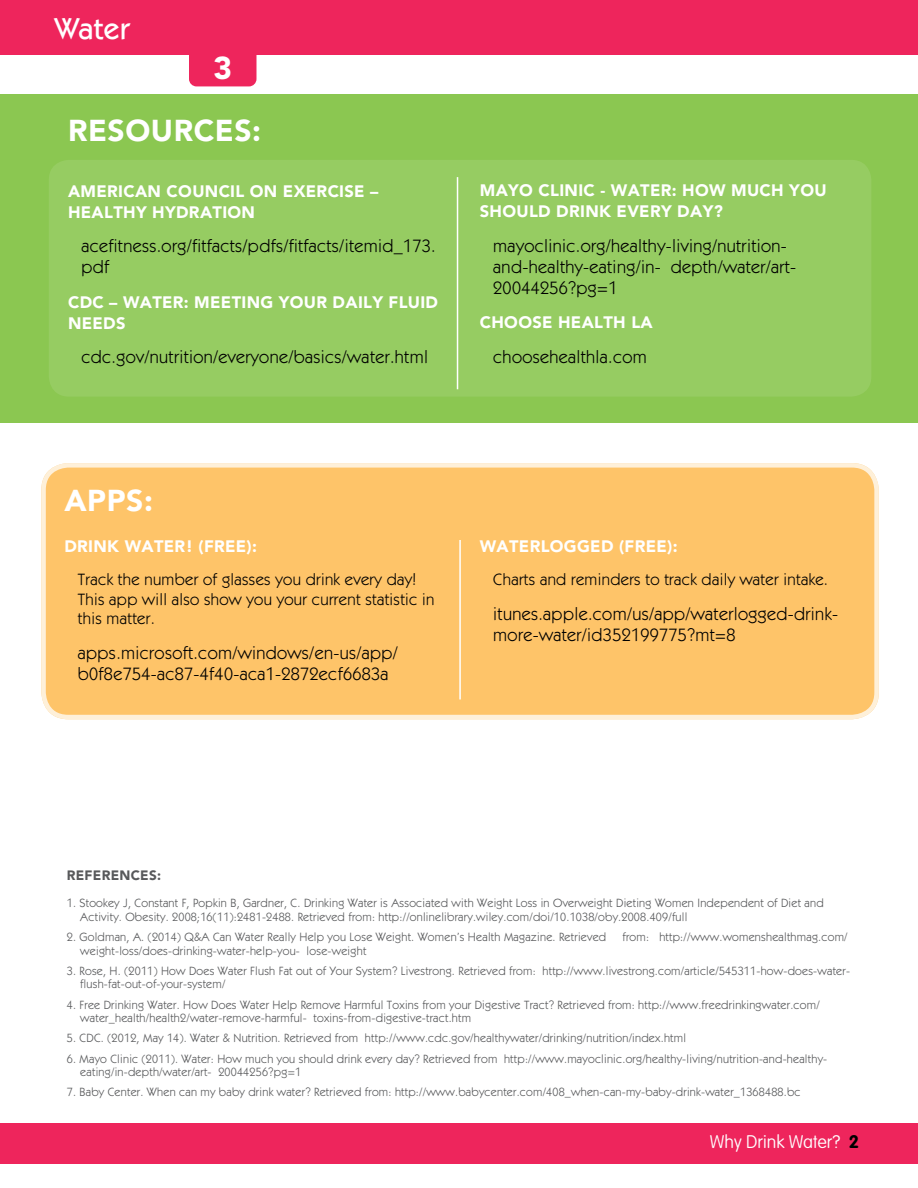
<style>
.page{position:relative;width:918px;height:1188px;background:#fff}
.page>*{position:absolute;margin:0;border:0;box-sizing:border-box;transform-origin:0 0}
.t1{font:900 31.5px "Avenir LT Std";color:#fff}
.t2{font:900 30px "Avenir LT Std";letter-spacing:.02em;color:#fff}
.t3{font:500 30px "ITC Kabel Std";color:#fff}
.t4{font:18px/21px "ITC Kabel Std";letter-spacing:.02em;color:#000}
.t5{font:100 18px "VAG Rounded Std";color:#fff}
.t6{font:900 16.5px/21px "Avenir LT Std";letter-spacing:.02em;color:#fff}
.t7{font:16.5px/19.5px "ITC Kabel Std";letter-spacing:.02em;color:#000}
.t8{font:900 13.5px "Avenir LT Std";letter-spacing:.02em;color:#58595b}
.t9{font:12px/13.5px "ITC Kabel Std";letter-spacing:.02em;color:#58595b}
.s1{font-weight:700;color:#000}
</style>
<div class="page">
<div style="left:0;top:1123px;width:918px;height:40px;background:#ee255c"></div>
<div style="left:0;top:0;width:918px;height:55px;background:#ee255c"></div>
<div style="left:0;top:94px;width:918px;height:329px;background:#8bc751"></div>
<div style="left:49px;top:160px;width:822px;height:237px;background:#96cc62;border-radius:20px"></div>
<div style="left:41px;top:463px;width:838px;height:256px;background:#fec469;border-radius:27px"></div>
<div style="left:41px;top:463px;width:838px;height:256px;border:4px solid #fff;border-radius:25px"></div>
<hr style="left:457px;top:177px;width:1px;height:212px;background:#fff">
<hr style="left:459px;top:540px;width:2px;height:159px;background:#fff">
<div style="left:189px;top:46px;width:67px;height:40px;background:#ee255c;border-radius:8px"></div>
<h2 class="t3" style="left:55px;top:11px;width:77px">Water</h2>
<h1 class="t1" style="left:213px;top:49px;width:20px">3</h1>
<h2 class="t2" style="left:68px;top:113px;width:195px">RESOURCES:</h2>
<h1 class="t6" style="left:68px;top:180px;width:312px">AMERICAN COUNCIL ON EXERCISE –</h1>
<h1 class="t6" style="left:480px;top:180px;width:348px">MAYO CLINIC - WATER: HOW MUCH YOU</h1>
<h1 class="t6" style="left:68px;top:201px;width:189px">HEALTHY HYDRATION</h1>
<h1 class="t6" style="left:480px;top:201px;width:245px">SHOULD DRINK EVERY DAY?</h1>
<h1 class="t4" style="left:82px;top:235px;width:356px">acefitness.org/fitfacts/pdfs/fitfacts/itemid_173.</h1>
<h1 class="t4" style="left:493px;top:235px;width:294px">mayoclinic.org/healthy-living/nutrition-</h1>
<h1 class="t4" style="left:82px;top:256px;width:29px">pdf</h1>
<h1 class="t4" style="left:493px;top:256px;width:304px">and-healthy-eating/in- depth/water/art-<br>20044256?pg=1</h1>
<h1 class="t6" style="left:68px;top:291px;width:372px">CDC – WATER: MEETING YOUR DAILY FLUID<br>NEEDS</h1>
<h1 class="t6" style="left:480px;top:312px;width:174px">CHOOSE HEALTH LA</h1>
<h1 class="t4" style="left:82px;top:346px;width:348px">cdc.gov/nutrition/everyone/basics/water.html</h1>
<h1 class="t4" style="left:493px;top:346px;width:155px">choosehealthla.com</h1>
<h2 class="t2" style="left:64px;top:482px;width:90px">APPS:</h2>
<h4 class="t6" style="left:64px;top:536px;width:194px">DRINK WATER! (FREE):</h4>
<p class="t7" style="left:78px;top:570px;width:358px">Track the number of glasses you drink every day!<br>This app will also show you your current statistic in this matter.</p>
<p class="t4" style="left:78px;top:642px;width:322px">apps.microsoft.com/windows/en-us/app/ b0f8e754-ac87-4f40-aca1-2872ecf6683a</p>
<h4 class="t6" style="left:480px;top:536px;width:199px">WATERLOGGED (FREE):</h4>
<p class="t7" style="left:493px;top:570px;width:336px">Charts and reminders to track daily water intake.</p>
<p class="t4" style="left:493px;top:603px;width:346px">itunes.apple.com/us/app/waterlogged-drink&shy;more-water/id352199775?mt=8</p>
<p class="t8" style="left:67px;top:868px;width:96px">REFERENCES:</p>
<p class="t9" style="left:80px;top:897px;width:745px;text-indent:-14px">1. Stookey J, Constant F, Popkin B, Gardner, C. Drinking Water is Associated with Weight Loss in Overweight Dieting Women Independent of Diet and<br>Activity. Obesity. 2008;16(11):2481-2488. Retrieved from: http://onlinelibrary.wiley.com/doi/10.1038/oby.2008.409/full</p>
<p class="t9" style="left:67px;top:930px;width:541px">2. Goldman, A. (2014) Q&amp;A Can Water Really Help you Lose Weight. Women’s Health Magazine. Retrieved</p>
<p class="t9" style="left:623px;top:930px;width:227px">from: http://www.womenshealthmag.com/</p>
<p class="t9" style="left:80px;top:944px;width:288px">weight-loss/does-drinking-water-help-you- lose-weight</p>
<p class="t9" style="left:80px;top:964px;width:771px;text-indent:-14px">3. Rose, H. (2011) How Does Water Flush Fat out of Your System? Livestrong. Retrieved from: http://www.livestrong.com/article/545311-how-does-water&shy;flush-fat-out-of-your-system/</p>
<p class="t9" style="left:80px;top:998px;width:741px;text-indent:-14px">4. Free Drinking Water. How Does Water Help Remove Harmful Toxins from your Digestive Tract? Retrieved from: http://www.freedrinkingwater.com/ water_health/health2/water-remove-harmful- toxins-from-digestive-tract.htm</p>
<p class="t9" style="left:67px;top:1032px;width:621px">5. CDC. (2012, May 14). Water &amp; Nutrition. Retrieved from http://www.cdc.gov/healthywater/drinking/nutrition/index.html</p>
<p class="t9" style="left:80px;top:1052px;width:748px;text-indent:-14px">6. Mayo Clinic (2011). Water: How much you should drink every day? Retrieved from http://www.mayoclinic.org/healthy-living/nutrition-and-healthy&shy;eating/in-depth/water/art- 20044256?pg=1</p>
<p class="t9" style="left:67px;top:1086px;width:735px">7. Baby Center. When can my baby drink water? Retrieved from: http://www.babycenter.com/408_when-can-my-baby-drink-water_1368488.bc</p>
<h3 class="t5" style="left:710px;top:1131px;width:151px">Why Drink Water? <span class="s1">2</span></h3>
</div>
